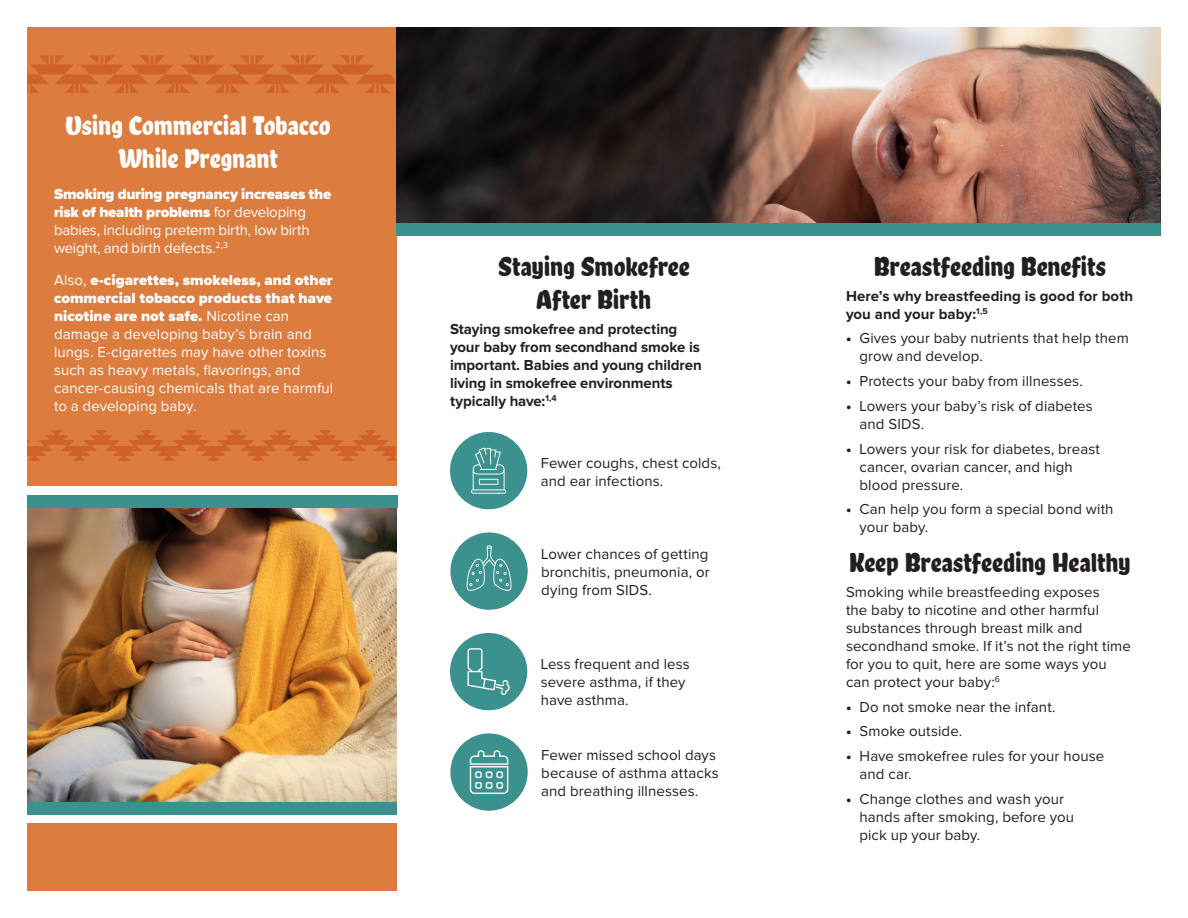
<style>
.page{position:relative;width:1188px;height:918px;background:#fff}
.page>*{position:absolute;margin:0;border:0;box-sizing:border-box;transform-origin:0 0}
._0_-_Header{font:27px/33px "Chela One";color:#231f20;text-align:center}
._0_-_Header-2{font:27px/33px "Chela One";color:#fff;text-align:center}
._0_-_Body{font:15px/18px "Proxima Nova";letter-spacing:.005em;color:#231f20}
._0_-_Body-2{font:15px/18px "Proxima Nova";letter-spacing:.005em;color:#fff}
._0_-_Subheader{font:700 15px/18px "Proxima Nova";letter-spacing:-.005em;color:#231f20}
._0_-_Body-3{font:15px/18px "Proxima Nova";letter-spacing:-.015em;color:#fff}
.s1{font-weight:900}
.s2{font-family:"Proxima Nova Extrabld"}
</style>
<div class="page">
<div style="left:0;top:0;width:397px;height:486px;background:#dc7c3f"></div>
<svg style="left:27px;top:430px;width:369px;height:31px"></svg>
<svg style="left:27px;top:55px;width:368px;height:38px"></svg>
<div style="left:0;top:824px;width:397px;height:94px;background:#dc7c3f"></div>
<img style="left:397px;top:27px;width:764px;height:196px">
<div style="left:397px;top:223px;width:791px;height:13px;background:#3a918d"></div>
<div style="left:450px;top:432px;width:77px;height:77px;background:#3a918d;border-radius:50%"></div>
<svg style="left:471px;top:448px;width:35px;height:46px"></svg>
<div style="left:450px;top:532px;width:78px;height:78px;background:#3a918d;border-radius:50%"></div>
<svg style="left:466px;top:545px;width:46px;height:46px"></svg>
<div style="left:450px;top:633px;width:77px;height:77px;background:#3a918d;border-radius:50%"></div>
<svg style="left:468px;top:648px;width:42px;height:47px"></svg>
<div style="left:450px;top:733px;width:78px;height:78px;background:#3a918d;border-radius:50%"></div>
<svg style="left:470px;top:750px;width:38px;height:44px"></svg>
<img style="left:27px;top:508px;width:370px;height:294px">
<div style="left:0;top:496px;width:397px;height:12px;background:#3a918d"></div>
<div style="left:0;top:802px;width:397px;height:12px;background:#3a918d"></div>
<div style="left:0;top:0;width:1188px;height:27px;background:#fff"></div>
<div style="left:0;top:891px;width:1188px;height:27px;background:#fff"></div>
<div style="left:0;top:0;width:27px;height:918px;background:#fff"></div>
<div style="left:1161px;top:0;width:27px;height:918px;background:#fff"></div>
<p class="_0_-_Header-2" style="left:65px;top:109px;width:267px">Using Commercial Tobacco<br>While Pregnant</p>
<p class="_0_-_Body-3" style="left:54px;top:186px;width:279px"><span class="s1">Smoking during pregnancy increases the risk of health problems</span> for developing babies, including preterm birth, low birth weight, and birth defects.<sup>2,3</sup></p>
<p class="_0_-_Body-2" style="left:54px;top:271px;width:281px">Also, <span class="s1">e-cigarettes, smokeless, and other commercial tobacco products that have nicotine are not safe.</span> Nicotine can damage a developing baby’s brain and lungs. E-cigarettes may have other toxins such as heavy metals, flavorings, and cancer-causing chemicals that are harmful to a developing baby.</p>
<p class="_0_-_Header" style="left:498px;top:250px;width:193px">Staying Smokefree<br>After Birth</p>
<p class="_0_-_Subheader" style="left:450px;top:320px;width:253px">Staying smokefree and protecting your baby from secondhand smoke is important. Babies and young children living in smokefree environments typically have:<sup>1,4</sup></p>
<p class="_0_-_Body" style="left:541px;top:454px;width:182px">Fewer coughs, chest colds, and ear infections.</p>
<p class="_0_-_Body" style="left:541px;top:546px;width:170px;text-align:justify">Lower chances of getting bronchitis, pneumonia, or dying from SIDS.</p>
<p class="_0_-_Body" style="left:541px;top:655px;width:151px">Less frequent and less severe asthma, if they have asthma.</p>
<p class="_0_-_Body" style="left:541px;top:747px;width:179px">Fewer missed school days because of asthma attacks and breathing illnesses.</p>
<p class="_0_-_Header" style="left:874px;top:250px;width:233px">Breastfeeding Benefits</p>
<p class="_0_-_Subheader" style="left:846px;top:287px;width:289px">Here’s why breastfeeding is good for both you and your baby:<sup>1,5</sup></p>
<p class="_0_-_Body" style="left:860px;top:330px;width:271px;text-indent:-14px"><span class="s2">•</span> Gives your baby nutrients that help them grow and develop.</p>
<p class="_0_-_Body" style="left:846px;top:373px;width:238px"><span class="s2">•</span> Protects your baby from illnesses.</p>
<p class="_0_-_Body" style="left:860px;top:398px;width:235px;text-indent:-14px"><span class="s2">•</span> Lowers your baby’s risk of diabetes and SIDS.</p>
<p class="_0_-_Body" style="left:860px;top:440px;width:242px;text-indent:-14px"><span class="s2">•</span> Lowers your risk for diabetes, breast cancer, ovarian cancer, and high blood pressure.</p>
<p class="_0_-_Body" style="left:860px;top:501px;width:256px;text-indent:-14px"><span class="s2">•</span> Can help you form a special bond with your baby.</p>
<p class="_0_-_Header" style="left:849px;top:546px;width:283px">Keep Breastfeeding Healthy</p>
<p class="_0_-_Body" style="left:846px;top:584px;width:286px">Smoking while breastfeeding exposes<br>the baby to nicotine and other harmful substances through breast milk and secondhand smoke. If it’s not the right time for you to quit, here are some ways you can protect your baby:<sup>6</sup></p>
<p class="_0_-_Body" style="left:846px;top:698px;width:211px"><span class="s2">•</span> Do not smoke near the infant.</p>
<p class="_0_-_Body" style="left:846px;top:723px;width:118px"><span class="s2">•</span> Smoke outside.</p>
<p class="_0_-_Body" style="left:860px;top:748px;width:246px;text-indent:-14px"><span class="s2">•</span> Have smokefree rules for your house and car.</p>
<p class="_0_-_Body" style="left:860px;top:791px;width:216px;text-indent:-14px"><span class="s2">•</span> Change clothes and wash your hands after smoking, before you pick up your baby.</p>
</div>
